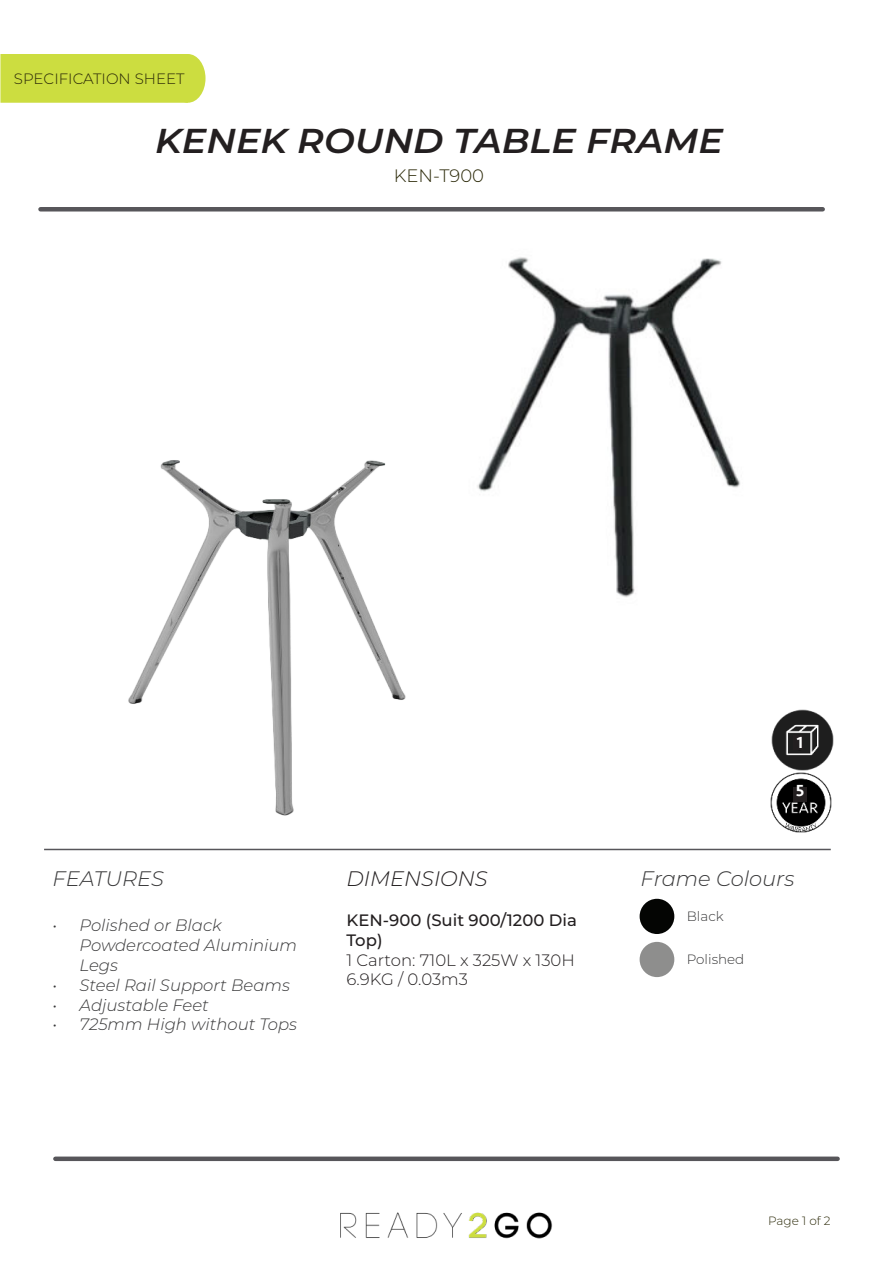
<style>
.page{position:relative;width:893px;height:1263px;background:#fff}
.page>*{position:absolute;margin:0;border:0;box-sizing:border-box;transform-origin:0 0}
.t1{font:italic 600 34.5px "Montserrat";color:#231f20;scale:1.06 1}
.t2{font:italic 300 21px "Montserrat";color:#383839}
.t3{font:italic 300 21px "Montserrat";color:#231f20}
.t4{font:300 18px "Montserrat";color:#2a2807}
.t5{font:italic 300 16.5px/19.8px "Montserrat";color:#383839}
.t6{font:300 16.5px/19.8px "Montserrat";color:#231f20}
.t7{font:500 16.5px/19.8px "Montserrat";color:#231f20}
.t8{font:500 16.5px "Seravek";color:#fff}
.t9{font:300 15px "Montserrat";color:#2a2807}
.t10{font:300 13.5px "Montserrat";color:#383839}
.t11{font:300 12px "Montserrat";color:#2a2807}
</style>
<div class="page">
<div style="left:170px;top:54px;width:36px;height:49px;background:#ccdd40;border-radius:50%"></div>
<div style="left:0;top:54px;width:188px;height:49px;background:#ccdd40;border:2px solid #ccdd40"></div>
<img style="left:340px;top:1212px;width:213px;height:27px">
<div style="left:55px;top:1156px;width:783px;height:5px;background:#57565a"></div>
<hr style="left:40px;top:207px;width:783px;height:4px;background:#57565a">
<hr style="left:44px;top:849px;width:787px;height:1px;background:#57565a">
<div style="left:640px;top:899px;width:34px;height:35px;background:#040503;border-radius:50%"></div>
<img style="left:771px;top:772px;width:60px;height:61px">
<div style="left:793px;top:787px;width:14px;height:14px;background:#231f20"></div>
<img style="left:772px;top:710px;width:61px;height:60px">
<div style="left:793px;top:736px;width:9px;height:14px;background:#231f20"></div>
<img style="left:128px;top:460px;width:278px;height:356px">
<img style="left:477px;top:257px;width:263px;height:340px">
<div style="left:640px;top:942px;width:34px;height:35px;background:#8e8e8d;border-radius:50%"></div>
<p class="t9" style="left:14px;top:73px;width:172px">SPECIFICATION SHEET</p>
<h1 class="t1" style="left:155px;top:121px;width:537px">KENEK ROUND TABLE FRAME</h1>
<p class="t4" style="left:394px;top:167px;width:92px">KEN-T900</p>
<p class="t8" style="left:797px;top:733px;width:8px">1</p>
<p class="t8" style="left:796px;top:780px;width:10px">5</p>
<p class="t2" style="left:52px;top:871px;width:113px">FEATURES</p>
<p class="t5" style="left:79px;top:917px;width:219px;text-indent:-27px">• Polished or Black<br>Powdercoated Aluminium<br>Legs</p>
<p class="t5" style="left:52px;top:976px;width:239px">• Steel Rail Support Beams</p>
<p class="t5" style="left:52px;top:996px;width:158px">• Adjustable Feet</p>
<p class="t5" style="left:52px;top:1016px;width:246px">• 725mm High without Tops</p>
<p class="t2" style="left:641px;top:871px;width:155px">Frame Colours</p>
<p class="t10" style="left:687px;top:909px;width:38px">Black</p>
<p class="t3" style="left:346px;top:871px;width:143px">DIMENSIONS</p>
<p class="t7" style="left:346px;top:911px;width:232px">KEN-900 (Suit 900/1200 Dia<br>Top)</p>
<p class="t6" style="left:346px;top:949px;width:230px">1 Carton: 710L x 325W x 130H<br>6.9KG / 0.03m3</p>
<p class="t10" style="left:687px;top:952px;width:59px">Polished</p>
<p class="t11" style="left:768px;top:1216px;width:64px">Page 1 of 2</p>
</div>
